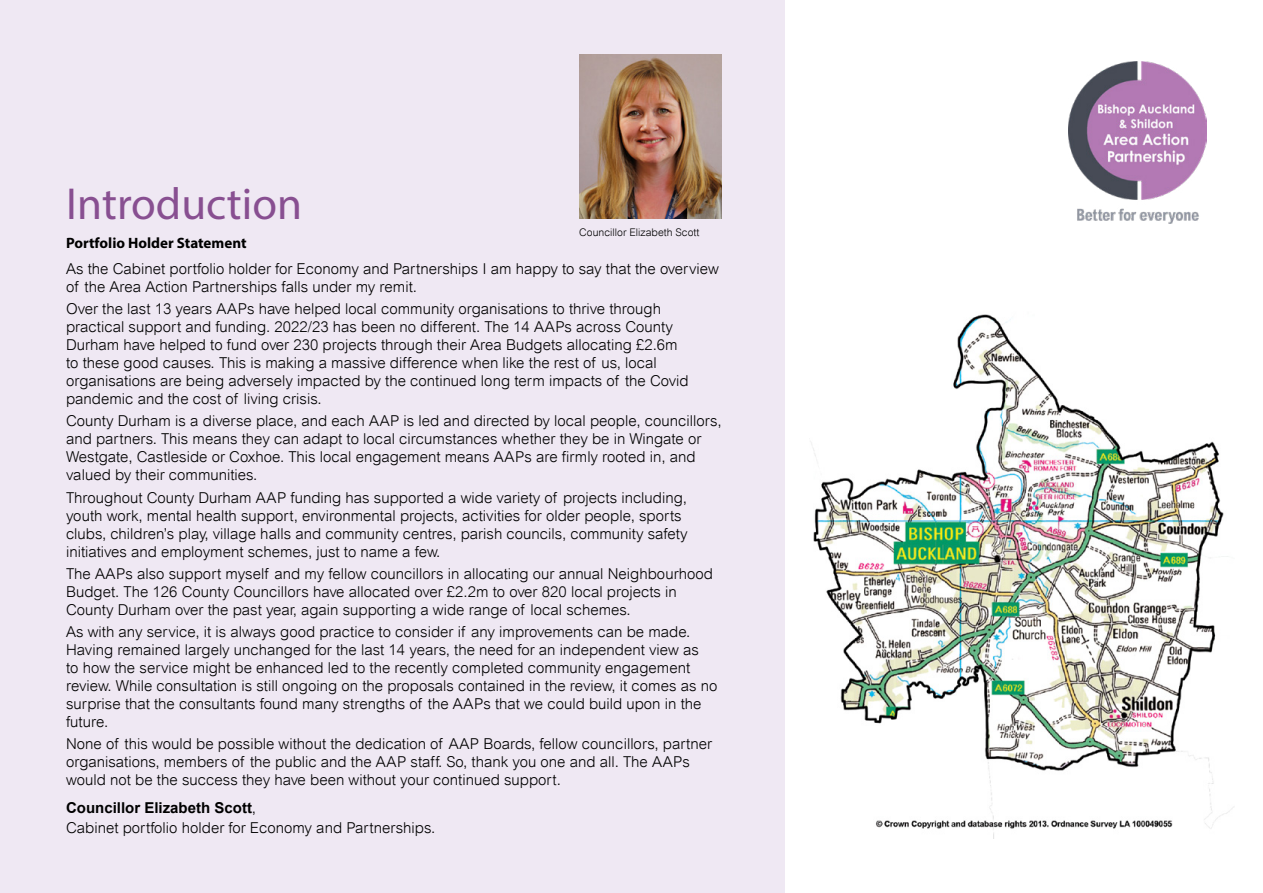
<style>
.page{position:relative;width:1263px;height:893px;background:#fff}
.page>*{position:absolute;margin:0;border:0;box-sizing:border-box;transform-origin:0 0}
.H2_Title_Section_heading_purple{font:45px "Myriad Pro";color:#884f91}
.para_10pt{font:300 15px/18px "Arial";color:#000}
.para_10pt-2{font:700 15px "Arial";color:#000}
.H3_sub_heading_black_bold{font:700 15px "Myriad Pro";color:#000}
.para_7pt{font:300 10.5px "Arial";color:#000}
.s1{font-weight:300}
</style>
<div class="page">
<div style="left:0;top:0;width:784px;height:893px;background:#efe8f3"></div>
<img style="left:579px;top:54px;width:143px;height:164px">
<img style="left:1069px;top:61px;width:138px;height:162px">
<img style="left:810px;top:314px;width:424px;height:525px">
<h2 class="H2_Title_Section_heading_purple" style="left:66px;top:176px;width:237px">Introduction</h2>
<p class="para_7pt" style="left:579px;top:226px;width:122px">Councillor Elizabeth Scott</p>
<h3 class="H3_sub_heading_black_bold" style="left:66px;top:233px;width:182px">Portfolio Holder Statement</h3>
<p class="para_10pt" style="left:66px;top:260px;width:654px">As the Cabinet portfolio holder for Economy and Partnerships I am happy to say that the overview of the Area Action Partnerships falls under my remit.</p>
<p class="para_10pt" style="left:66px;top:300px;width:624px">Over the last 13 years AAPs have helped local community organisations to thrive through practical support and funding. 2022/23 has been no different. The 14 AAPs across County Durham have helped to fund over 230 projects through their Area Budgets allocating £2.6m to these good causes. This is making a massive difference when like the rest of us, local organisations are being adversely impacted by the continued long term impacts of the Covid pandemic and the cost of living crisis.</p>
<p class="para_10pt" style="left:66px;top:412px;width:657px">County Durham is a diverse place, and each AAP is led and directed by local people, councillors, and partners. This means they can adapt to local circumstances whether they be in Wingate or Westgate, Castleside or Coxhoe. This local engagement means AAPs are firmly rooted in, and valued by their communities.</p>
<p class="para_10pt" style="left:66px;top:488px;width:623px">Throughout County Durham AAP funding has supported a wide variety of projects including, youth work, mental health support, environmental projects, activities for older people, sports clubs, children’s play, village halls and community centres, parish councils, community safety initiatives and employment schemes, just to name a few.</p>
<p class="para_10pt" style="left:66px;top:565px;width:648px">The AAPs also support myself and my fellow councillors in allocating our annual Neighbourhood<br>Budget. The 126 County Councillors have allocated over £2.2m to over 820 local projects in<br>County Durham over the past year, again supporting a wide range of local schemes.</p>
<p class="para_10pt" style="left:66px;top:623px;width:653px">As with any service, it is always good practice to consider if any improvements can be made.<br>Having remained largely unchanged for the last 14 years, the need for an independent view as<br>to how the service might be enhanced led to the recently completed community engagement review. While consultation is still ongoing on the proposals contained in the review, it comes as no surprise that the consultants found many strengths of the AAPs that we could build upon in the future.</p>
<p class="para_10pt" style="left:66px;top:735px;width:647px">None of this would be possible without the dedication of AAP Boards, fellow councillors, partner organisations, members of the public and the AAP staff. So, thank you one and all. The AAPs would not be the success they have been without your continued support.</p>
<p class="para_10pt-2" style="left:66px;top:798px;width:192px">Councillor Elizabeth Scott<span class="s1">,</span></p>
<p class="para_10pt" style="left:66px;top:819px;width:371px">Cabinet portfolio holder for Economy and Partnerships.</p>
</div>
